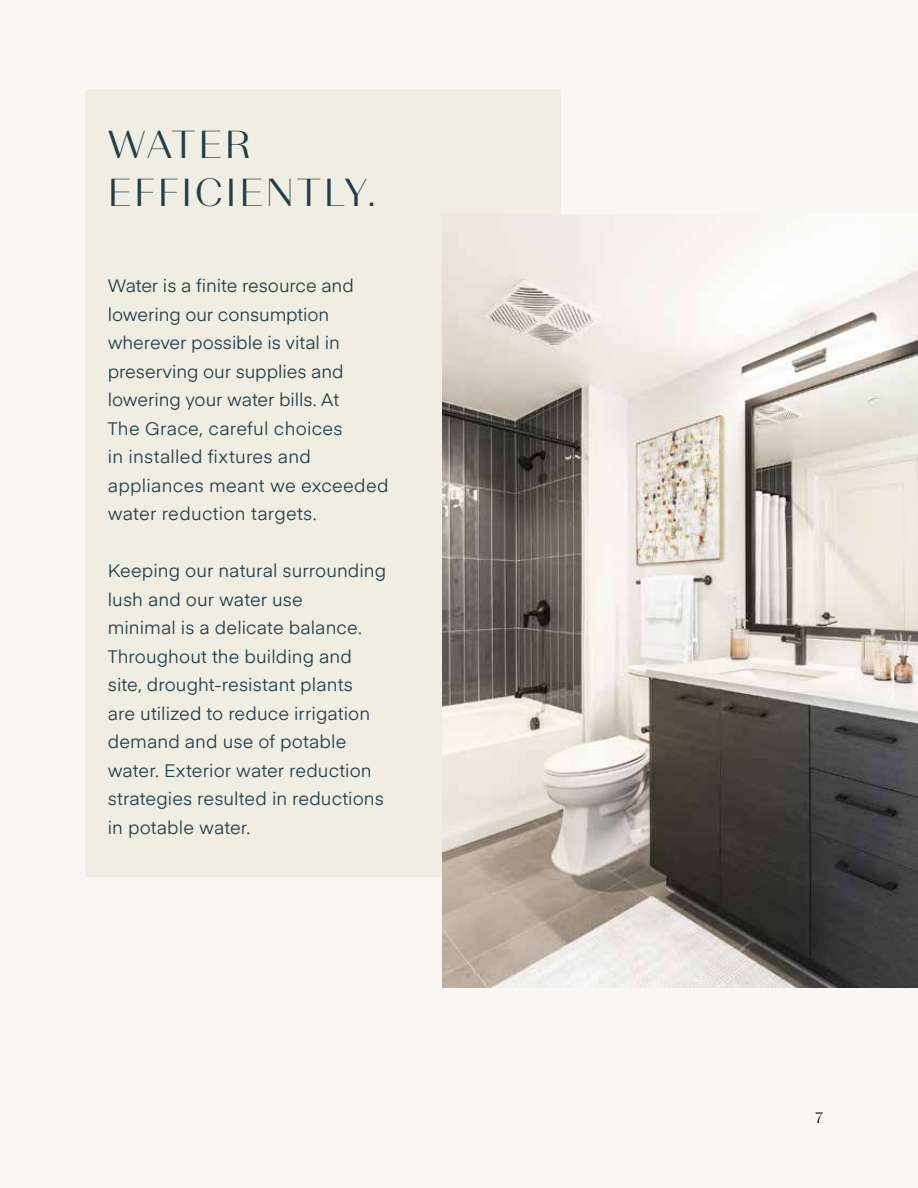
<style>
.page{position:relative;width:918px;height:1188px;background:#f8f7f4}
.page>*{position:absolute;margin:0;border:0;box-sizing:border-box;transform-origin:0 0}
.t1{font:300 39px/48px "Beausite Grand";letter-spacing:.075em;color:#213e4a}
.t2{font:18px/28.5px "Eina 01";letter-spacing:.005em;color:#213e4a}
.t3{font:300 15px "Beausite Grand";color:#000}
</style>
<div class="page">
<div style="left:85px;top:89px;width:476px;height:788px;background:#f0ede3"></div>
<img style="left:442px;top:214px;width:476px;height:773px">
<h1 class="t1" style="left:108px;top:118px;width:270px">WATER<br>EFFICIENTLY.</h1>
<p class="t2" style="left:108px;top:270px;width:282px">Water is a finite resource and lowering our consumption wherever possible is vital in preserving our supplies and lowering your water bills. At<br>The Grace, careful choices<br>in installed fixtures and appliances meant we exceeded water reduction targets.</p>
<p class="t2" style="left:108px;top:555px;width:280px">Keeping our natural surrounding lush and our water use<br>minimal is a delicate balance.<br>Throughout the building and site, drought-resistant plants<br>are utilized to reduce irrigation demand and use of potable water. Exterior water reduction strategies resulted in reductions in potable water.</p>
<p class="t3" style="left:815px;top:1108px;width:9px">7</p>
</div>
